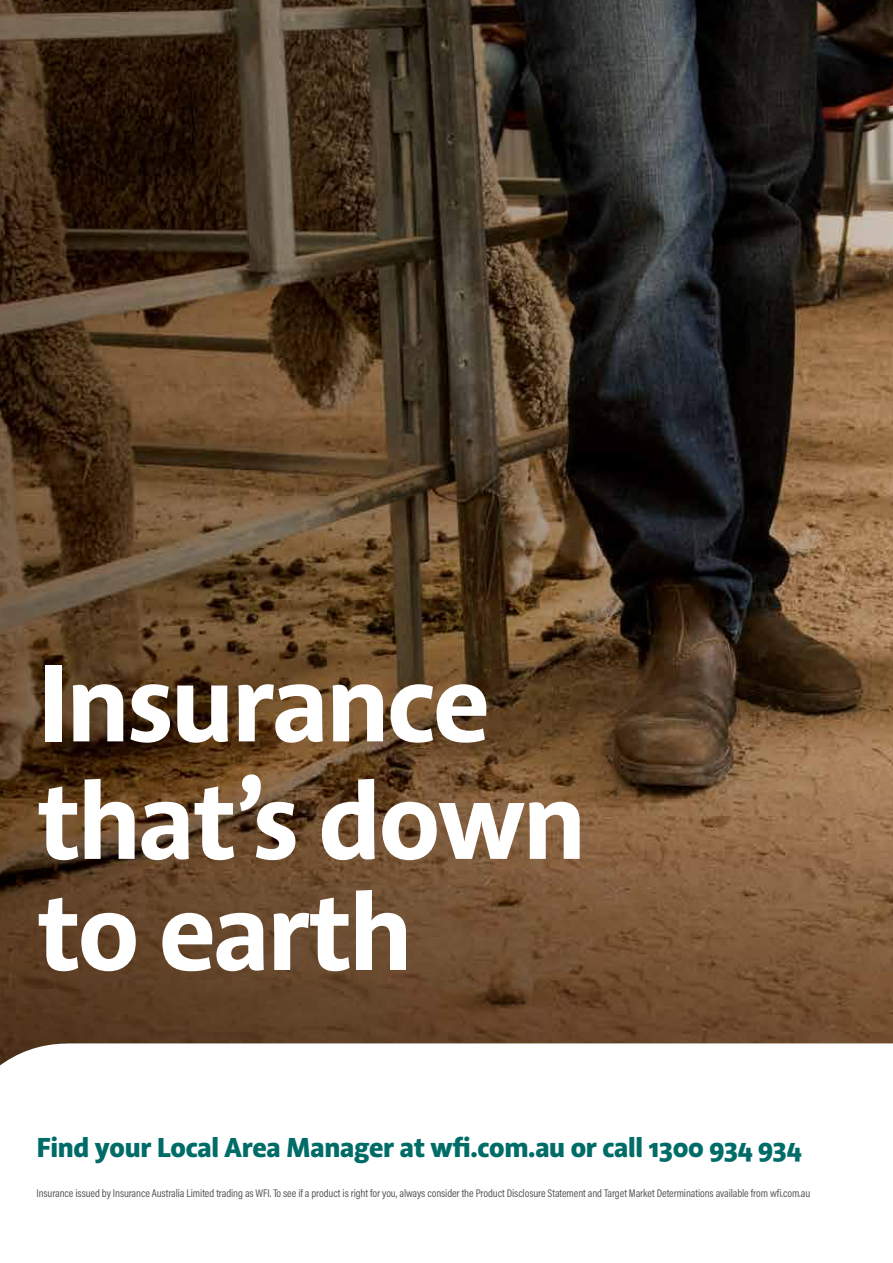
<style>
.page{position:relative;width:893px;height:1263px;background:#fff}
.page>*{position:absolute;margin:0;border:0;box-sizing:border-box;transform-origin:0 0}
.t1{font:700 108.75px/114.3px "Acorde";letter-spacing:-.02em;color:#fff}
.t2{font:800 27.15px "Acorde";letter-spacing:-.01em;color:#006c67}
.t3{font:11.25px "Acumin Variable Concept";letter-spacing:-.01em;color:#54565a}
</style>
<div class="page">
<img style="left:0;top:0;width:893px;height:760px">
<svg style="left:0;top:760px;width:893px;height:283px;background:#6f4e30"></svg>
<svg style="left:0;top:1043px;width:893px;height:23px"></svg>
<h1 class="t1" style="left:37px;top:652px;width:551px">Insurance that’s down to earth</h1>
<h2 class="t2" style="left:37px;top:1131px;width:766px">Find your Local Area Manager at wfi.com.au or call 1300 934 934</h2>
<p class="t3" style="left:37px;top:1185px;width:775px">Insurance issued by Insurance Australia Limited trading as WFI. To see if a product is right for you, always consider the Product Disclosure Statement and Target Market Determinations available from wfi.com.au</p>
</div>
